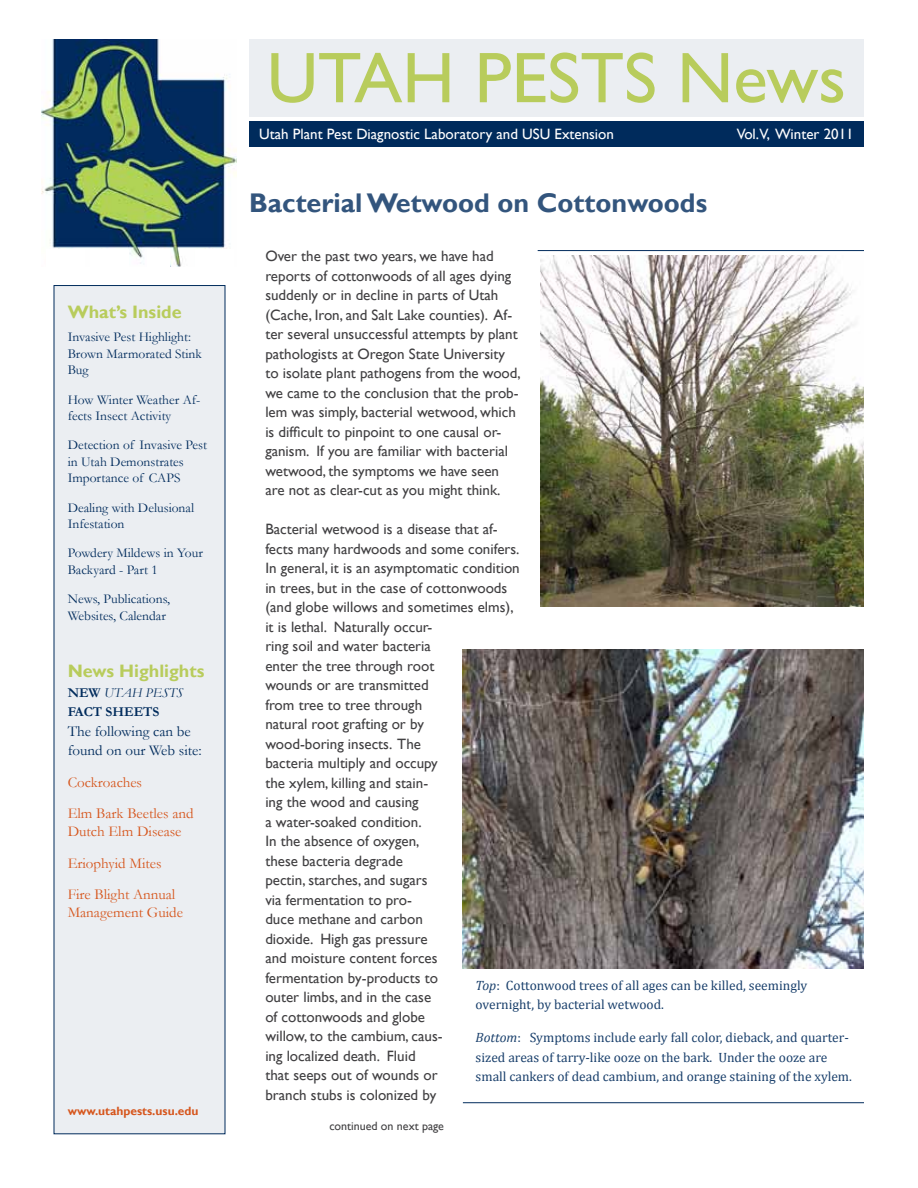
<style>
.page{position:relative;width:918px;height:1188px;background:#fff}
.page>*{position:absolute;margin:0;border:0;box-sizing:border-box;transform-origin:0 0}
.t1{font:72px "Gill Sans";color:#b8cc5c}
.t2{font:700 27px "Gill Sans";color:#33557d}
.t3{font:700 18px "Gill Sans";color:#b8cc5c}
.t4{font:15px/19.5px "Gill Sans";color:#414042}
.t5{font:15px/31.5px "Garamond";color:#d6561d}
.t6{font:15px "Gill Sans";color:#fff}
.t7{font:15px/19.5px "Garamond";color:#002b5c}
.t8{font:13.5px/16.2px "Garamond";color:#002b5c}
.t9{font:13.5px/19.5px "Cambria";color:#1a406c}
.t10{font:700 13.5px/19.5px "Garamond";color:#002b5c}
.t11{font:700 12px "Gill Sans";color:#d6561d}
.t12{font:12px "Gill Sans";color:#414042}
.s1{font-weight:400;font-style:italic}
.s2{font-style:italic}
</style>
<div class="page">
<hr style="left:538px;top:250px;width:326px;height:1px;background:#002b5c">
<div style="left:249px;top:39px;width:615px;height:78px;background:#ebeef2"></div>
<div style="left:54px;top:286px;width:171px;height:848px;background:#ebeef2"></div>
<div style="left:249px;top:122px;width:615px;height:25px;background:#002b5c"></div>
<img style="left:41px;top:40px;width:196px;height:227px">
<div style="left:46px;top:249px;width:39px;height:26px;background:#fff"></div>
<div style="left:90px;top:249px;width:38px;height:26px;background:#fff"></div>
<div style="left:196px;top:249px;width:38px;height:26px;background:#fff"></div>
<div style="left:148px;top:250px;width:22px;height:26px;background:#fff"></div>
<hr style="left:463px;top:1102px;width:401px;height:1px;background:#002b5c">
<img style="left:540px;top:256px;width:324px;height:351px">
<img style="left:463px;top:649px;width:401px;height:320px">
<p class="t3" style="left:68px;top:302px;width:115px">What’s Inside</p>
<p class="t8" style="left:68px;top:329px;width:136px">Invasive Pest Highlight:<br>Brown Marmorated Stink<br>Bug</p>
<p class="t8" style="left:68px;top:391px;width:134px">How Winter Weather Af&shy;fects Insect Activity</p>
<p class="t8" style="left:68px;top:437px;width:141px">Detection of Invasive Pest in Utah Demonstrates<br>Importance of CAPS</p>
<p class="t8" style="left:68px;top:499px;width:128px">Dealing with Delusional<br>Infestation</p>
<p class="t8" style="left:68px;top:545px;width:137px">Powdery Mildews in Your<br>Backyard - Part 1</p>
<p class="t8" style="left:68px;top:591px;width:104px">News, Publications,<br>Websites, Calendar</p>
<p class="t3" style="left:68px;top:660px;width:138px">News Highlights</p>
<p class="t10" style="left:68px;top:683px;width:117px">NEW <span class="s1">UTAH PESTS<br></span>FACT SHEETS</p>
<p class="t7" style="left:68px;top:721px;width:136px">The following can be found on our Web site:</p>
<p class="t5" style="left:68px;top:766px;width:127px">Cockroaches<br>Elm Bark Beetles and</p>
<p class="t5" style="left:68px;top:815px;width:115px">Dutch Elm Disease<br>Eriophyid Mites<br>Fire Blight Annual</p>
<p class="t5" style="left:68px;top:896px;width:117px">Management Guide</p>
<p class="t11" style="left:68px;top:1103px;width:132px">www.utahpests.usu.edu</p>
<h1 class="t1" style="left:267px;top:36px;width:581px">UTAH PESTS News</h1>
<p class="t6" style="left:259px;top:125px;width:356px">Utah Plant Pest Diagnostic Laboratory and USU Extension</p>
<p class="t6" style="left:737px;top:125px;width:118px">Vol.V, Winter 2011</p>
<h2 class="t2" style="left:249px;top:187px;width:460px">Bacterial Wetwood on Cottonwoods</h2>
<p class="t4" style="left:265px;top:247px;width:257px">Over the past two years, we have had reports of cottonwoods of all ages dying suddenly or in decline in parts of Utah (Cache, Iron, and Salt Lake counties). Af&shy;ter several unsuccessful attempts by plant pathologists at Oregon State University to isolate plant pathogens from the wood, we came to the conclusion that the prob&shy;lem was simply, bacterial wetwood, which is difficult to pinpoint to one causal or&shy;ganism. If you are familiar with bacterial wetwood, the symptoms we have seen are not as clear-cut as you might think.</p>
<p class="t4" style="left:265px;top:520px;width:256px">Bacterial wetwood is a disease that af&shy;fects many hardwoods and some conifers.<br>In general, it is an asymptomatic condition in trees, but in the case of cottonwoods (and globe willows and sometimes elms), it is lethal. Naturally occur-<br>ring soil and water bacteria<br>enter the tree through root<br>wounds or are transmitted<br>from tree to tree through<br>natural root grafting or by<br>wood-boring insects. The<br>bacteria multiply and occupy<br>the xylem, killing and stain-<br>ing the wood and causing<br>a water-soaked condition.<br>In the absence of oxygen,<br>these bacteria degrade<br>pectin, starches, and sugars<br>via fermentation to pro-<br>duce methane and carbon<br>dioxide. High gas pressure<br>and moisture content forces fermentation by-products to<br>outer limbs, and in the case<br>of cottonwoods and globe<br>willow, to the cambium, caus-<br>ing localized death. Fluid<br>that seeps out of wounds or<br>branch stubs is colonized by</p>
<p class="t9" style="left:476px;top:976px;width:333px"><span class="s2">Top</span>: Cottonwood trees of all ages can be killed, seemingly overnight, by bacterial wetwood.</p>
<p class="t9" style="left:476px;top:1028px;width:378px"><span class="s2">Bottom</span>: Symptoms include early fall color, dieback, and quarter&shy;sized areas of tarry-like ooze on the bark. Under the ooze are small cankers of dead cambium, and orange staining of the xylem.</p>
<p class="t12" style="left:329px;top:1119px;width:116px">continued on next page</p>
</div>
